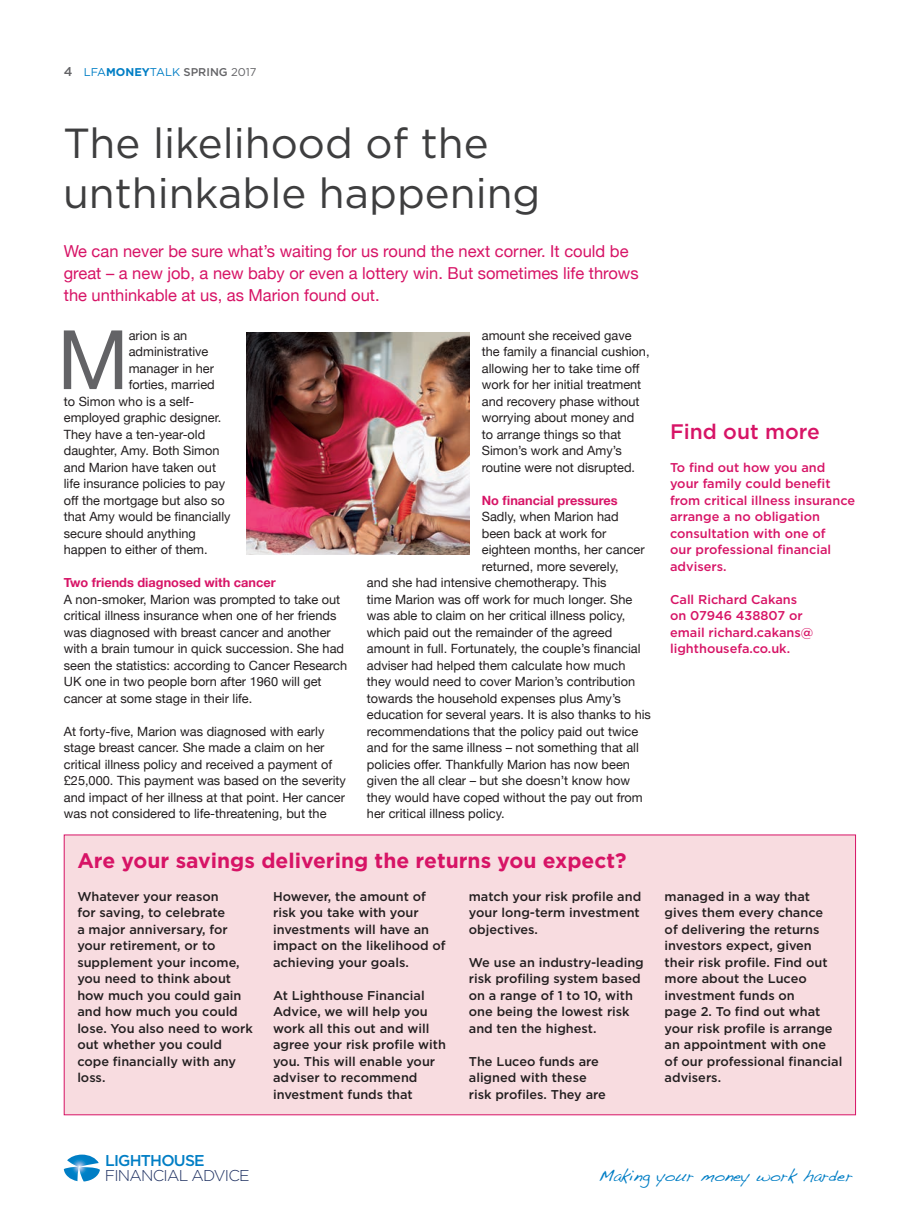
<style>
.page{position:relative;width:919px;height:1212px;background:#fff}
.page>*{position:absolute;margin:0;border:0;box-sizing:border-box;transform-origin:0 0}
.t1{font:82.05px "Helvetica Neue";color:#636366}
.t2{font:42px/49.5px "Gotham";color:#3e3e3f}
.t3{font:700 21px "Gotham";color:#d71466}
.t4{font:500 21px "Gotham";color:#d71466}
.t5{font:16.5px/22px "Helvetica Neue";color:#d71466}
.t6{font:16.5px "Handwriting Dakota";color:#007ec5}
.t7{font:300 15.6px "Gotham";letter-spacing:-.05em;color:#1f3162}
.t8{font:500 15.6px "Gotham";letter-spacing:-.05em;color:#007ec5}
.t9{font:12.75px/16.5px "Helvetica Neue";color:#231f20}
.t10{font:500 12.75px/16.5px "Gotham";color:#231f20}
.t11{font:500 12.75px/16.5px "Gotham";color:#d71466}
.t12{font:700 12.75px "Helvetica Neue";color:#d71466}
.t13{font:11.25px "Gotham";color:#007ec5}
.s1{font-weight:500;font-size:12.75px;color:#636366}
.s2{font-weight:700}
.s3{font-weight:500;color:#636366}
.s4{color:#636366}
</style>
<div class="page">
<svg style="left:64px;top:1154px;width:36px;height:27px"></svg>
<div style="left:64px;top:835px;width:791px;height:280px;background:#f8dce0"></div>
<img style="left:247px;top:332px;width:222px;height:222px">
<p class="t13" style="left:64px;top:64px;width:194px"><span class="s1">4</span> LFA<span class="s2">MONEY</span>TALK <span class="s3">SPRING</span> <span class="s4">2017</span></p>
<h2 class="t2" style="left:63px;top:118px;width:479px">The likelihood of the unthinkable happening</h2>
<p class="t5" style="left:64px;top:241px;width:576px">We can never be sure what’s waiting for us round the next corner. It could be great – a new job, a new baby or even a lottery win. But sometimes life throws the unthinkable at us, as Marion found out.</p>
<h1 class="t1" style="left:57px;top:301px;width:73px">M</h1>
<p class="t9" style="left:129px;top:327px;width:60px">arion is an</p>
<p class="t9" style="left:129px;top:344px;width:81px">administrative</p>
<p class="t9" style="left:129px;top:360px;width:87px">manager in her</p>
<p class="t9" style="left:129px;top:377px;width:87px">forties, married</p>
<p class="t9" style="left:64px;top:393px;width:132px">to Simon who is a self-</p>
<p class="t9" style="left:64px;top:410px;width:159px">employed graphic designer.</p>
<p class="t9" style="left:64px;top:426px;width:143px">They have a ten-year-old</p>
<p class="t9" style="left:64px;top:443px;width:157px">daughter, Amy. Both Simon</p>
<p class="t9" style="left:64px;top:459px;width:154px">and Marion have taken out</p>
<p class="t9" style="left:64px;top:476px;width:163px">life insurance policies to pay</p>
<p class="t9" style="left:64px;top:492px;width:162px">off the mortgage but also so</p>
<p class="t9" style="left:64px;top:509px;width:168px">that Amy would be financially</p>
<p class="t9" style="left:64px;top:525px;width:134px">secure should anything</p>
<p class="t9" style="left:64px;top:542px;width:145px">happen to either of them.</p>
<p class="t12" style="left:64px;top:572px;width:213px">Two friends diagnosed with cancer</p>
<p class="t9" style="left:64px;top:591px;width:285px">A non-smoker, Marion was prompted to take out critical illness insurance when one of her friends was diagnosed with breast cancer and another with a brain tumour in quick succession. She had seen the statistics: according to Cancer Research UK one in two people born after 1960 will get cancer at some stage in their life.</p>
<p class="t9" style="left:64px;top:723px;width:284px">At forty-five, Marion was diagnosed with early stage breast cancer. She made a claim on her critical illness policy and received a payment of £25,000. This payment was based on the severity and impact of her illness at that point. Her cancer was not considered to life-threatening, but the</p>
<p class="t9" style="left:482px;top:327px;width:169px">amount she received gave the family a financial cushion, allowing her to take time off work for her initial treatment and recovery phase without worrying about money and<br>to arrange things so that<br>Simon’s work and Amy’s routine were not disrupted.</p>
<p class="t12" style="left:482px;top:490px;width:137px">No financial pressures</p>
<p class="t9" style="left:482px;top:509px;width:138px">Sadly, when Marion had</p>
<p class="t9" style="left:482px;top:525px;width:126px">been back at work for</p>
<p class="t9" style="left:482px;top:542px;width:164px">eighteen months, her cancer</p>
<p class="t9" style="left:482px;top:558px;width:138px">returned, more severely,</p>
<p class="t9" style="left:367px;top:575px;width:241px">and she had intensive chemotherapy. This</p>
<p class="t9" style="left:367px;top:591px;width:267px">time Marion was off work for much longer. She</p>
<p class="t9" style="left:367px;top:608px;width:260px">was able to claim on her critical illness policy,</p>
<p class="t9" style="left:367px;top:624px;width:247px">which paid out the remainder of the agreed</p>
<p class="t9" style="left:367px;top:641px;width:275px">amount in full. Fortunately, the couple’s financial</p>
<p class="t9" style="left:367px;top:657px;width:260px">adviser had helped them calculate how much</p>
<p class="t9" style="left:367px;top:674px;width:270px">they would need to cover Marion’s contribution</p>
<p class="t9" style="left:367px;top:690px;width:255px">towards the household expenses plus Amy’s</p>
<p class="t9" style="left:367px;top:707px;width:285px">education for several years. It is also thanks to his</p>
<p class="t9" style="left:367px;top:723px;width:273px">recommendations that the policy paid out twice</p>
<p class="t9" style="left:367px;top:740px;width:273px">and for the same illness – not something that all</p>
<p class="t9" style="left:367px;top:756px;width:264px">policies offer. Thankfully Marion has now been</p>
<p class="t9" style="left:367px;top:773px;width:265px">given the all clear – but she doesn’t know how</p>
<p class="t9" style="left:367px;top:789px;width:277px">they would have coped without the pay out from</p>
<p class="t9" style="left:367px;top:806px;width:139px">her critical illness policy.</p>
<h3 class="t3" style="left:77px;top:846px;width:550px">Are your savings delivering the returns you expect?</h3>
<p class="t10" style="left:77px;top:888px;width:177px">Whatever your reason<br>for saving, to celebrate<br>a major anniversary, for your retirement, or to supplement your income, you need to think about how much you could gain and how much you could lose. You also need to work out whether you could cope financially with any loss.</p>
<p class="t10" style="left:273px;top:888px;width:174px">However, the amount of risk you take with your investments will have an impact on the likelihood of achieving your goals.</p>
<p class="t10" style="left:469px;top:888px;width:174px;text-align:justify">match your risk profile and your long-term investment objectives.</p>
<p class="t10" style="left:469px;top:954px;width:176px">We use an industry-leading risk profiling system based on a range of 1 to 10, with one being the lowest risk and ten the highest.</p>
<p class="t10" style="left:469px;top:1053px;width:139px">The Luceo funds are aligned with these risk profiles. They are</p>
<p class="t10" style="left:273px;top:987px;width:174px">At Lighthouse Financial<br>Advice, we will help you work all this out and will agree your risk profile with you. This will enable your adviser to recommend investment funds that</p>
<h3 class="t4" style="left:670px;top:417px;width:151px">Find out more</h3>
<p class="t11" style="left:670px;top:459px;width:186px">To find out how you and your family could benefit from critical illness insurance arrange a no obligation consultation with one of<br>our professional financial advisers.</p>
<p class="t11" style="left:670px;top:591px;width:145px">Call Richard Cakans on 07946 438807 or email richard.cakans@ lighthousefa.co.uk.</p>
<p class="t10" style="left:664px;top:888px;width:179px">managed in a way that gives them every chance<br>of delivering the returns investors expect, given their risk profile. Find out more about the Luceo investment funds on<br>page 2. To find out what your risk profile is arrange an appointment with one of our professional financial advisers.</p>
<p class="t8" style="left:105px;top:1151px;width:101px">LIGHTHOUSE</p>
<p class="t7" style="left:105px;top:1167px;width:146px">FINANCIAL ADVICE</p>
<p class="t6" style="left:598px;top:1166px;width:255px">Making your money work harder</p>
</div>
